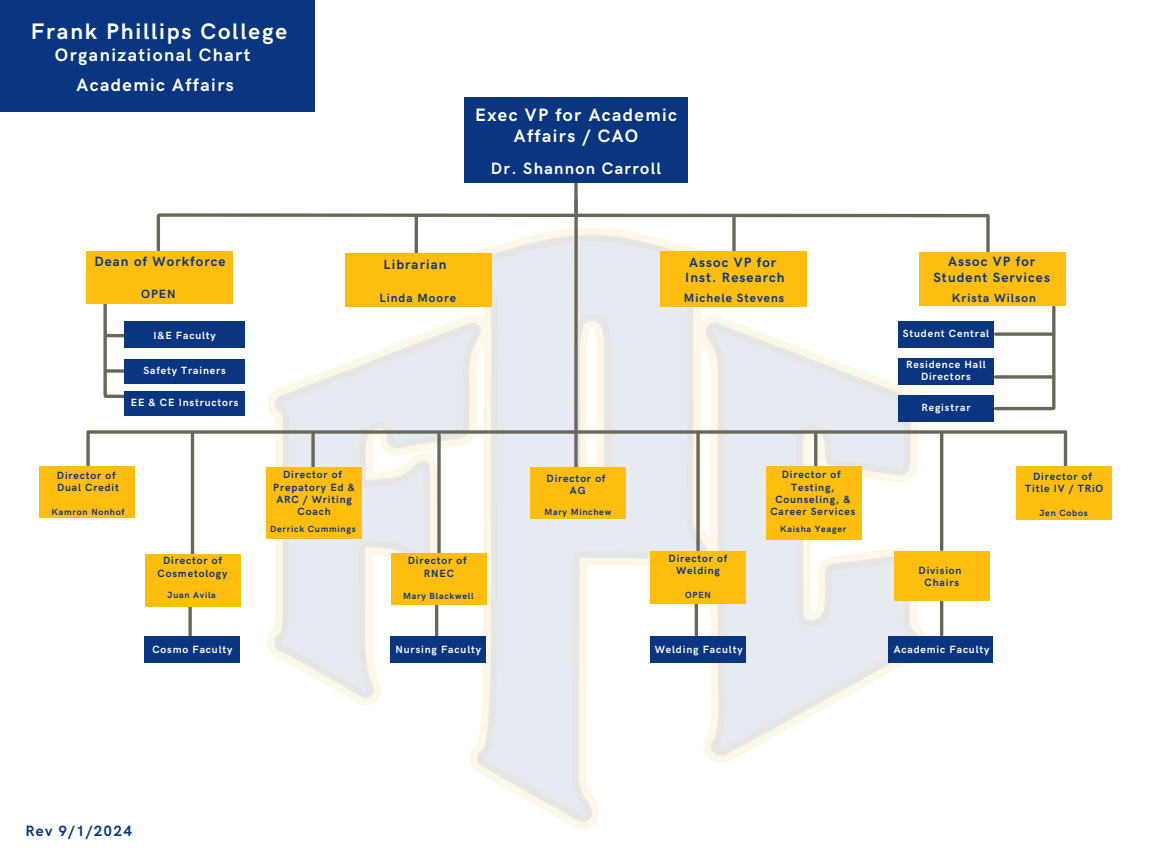
<style>
.page{position:relative;width:1152px;height:864px;background:#fff}
.page>*{position:absolute;margin:0;border:0;box-sizing:border-box;transform-origin:0 0}
.t1{font:700 22.5px "HK Grotesk";letter-spacing:.08em;color:#fff}
.t2{font:700 18px "HK Grotesk";letter-spacing:.08em;color:#fff}
.t3{font:700 18px/21.3px "HK Grotesk Pro";letter-spacing:.08em;color:#fff;text-align:center}
.t4{font:700 16.5px "HK Grotesk Pro";letter-spacing:.08em;color:#fff}
.t5{font:700 15px "HK Grotesk Pro";letter-spacing:.08em;color:#093581}
.t6{font:700 13.5px/15.8px "HK Grotesk Pro";letter-spacing:.08em;color:#093581;text-align:center}
.t7{font:700 12px "HK Grotesk Pro";letter-spacing:.08em;color:#093581}
.t8{font:700 10.5px/12.3px "HK Grotesk Pro";letter-spacing:.08em;color:#093581;text-align:center}
.t9{font:700 10.5px/12.3px "HK Grotesk Pro";letter-spacing:.08em;color:#fff;text-align:center}
.t10{font:700 9px "HK Grotesk Pro";letter-spacing:.08em;color:#093581}
</style>
<div class="page">
<div style="left:0;top:0;width:315px;height:111px;background:#093581"></div>
<img style="left:147px;top:219px;width:857px;height:610px">
<svg style="left:574px;top:219px;width:4px;height:211px"></svg>
<svg style="left:574px;top:183px;width:4px;height:29px"></svg>
<div style="left:464px;top:97px;width:224px;height:86px;background:#093581"></div>
<svg style="left:986px;top:219px;width:4px;height:33px"></svg>
<div style="left:919px;top:252px;width:147px;height:54px;background:#ffbe0e"></div>
<svg style="left:103px;top:394px;width:21px;height:5px"></svg>
<svg style="left:103px;top:304px;width:4px;height:91px"></svg>
<svg style="left:103px;top:332px;width:21px;height:7px"></svg>
<svg style="left:996px;top:332px;width:56px;height:4px"></svg>
<hr style="left:157px;top:216px;width:3px;height:46px;background:#696758">
<hr style="left:415px;top:217px;width:3px;height:46px;background:#696758">
<svg style="left:1052px;top:307px;width:4px;height:101px"></svg>
<div style="left:345px;top:253px;width:146px;height:53px;background:#ffbe0e"></div>
<div style="left:86px;top:251px;width:147px;height:53px;background:#ffbe0e"></div>
<svg style="left:732px;top:219px;width:4px;height:32px"></svg>
<div style="left:661px;top:251px;width:146px;height:55px;background:#ffbe0e"></div>
<hr style="left:435px;top:603px;width:3px;height:36px;background:#696758">
<svg style="left:437px;top:435px;width:4px;height:118px"></svg>
<div style="left:391px;top:553px;width:96px;height:52px;background:#ffbe0e"></div>
<hr style="left:191px;top:434px;width:3px;height:120px;background:#696758">
<svg style="left:86px;top:434px;width:4px;height:32px"></svg>
<div style="left:39px;top:466px;width:96px;height:52px;background:#ffbe0e"></div>
<svg style="left:696px;top:434px;width:4px;height:117px"></svg>
<hr style="left:814px;top:434px;width:3px;height:36px;background:#696758">
<div style="left:766px;top:466px;width:96px;height:73px;background:#ffbe0e"></div>
<svg style="left:311px;top:434px;width:4px;height:33px"></svg>
<div style="left:266px;top:467px;width:96px;height:72px;background:#ffbe0e"></div>
<hr style="left:1064px;top:432px;width:3px;height:36px;background:#696758">
<div style="left:1016px;top:466px;width:96px;height:54px;background:#ffbe0e"></div>
<hr style="left:940px;top:599px;width:3px;height:36px;background:#696758">
<div style="left:894px;top:551px;width:96px;height:50px;background:#ffbe0e"></div>
<div style="left:898px;top:321px;width:96px;height:26px;background:#093581"></div>
<svg style="left:103px;top:368px;width:21px;height:7px"></svg>
<div style="left:124px;top:359px;width:121px;height:24px;background:#093581"></div>
<svg style="left:188px;top:606px;width:4px;height:30px"></svg>
<div style="left:145px;top:554px;width:95px;height:52px;background:#ffbe0e"></div>
<div style="left:145px;top:636px;width:95px;height:27px;background:#093581"></div>
<hr style="left:695px;top:599px;width:3px;height:36px;background:#696758">
<hr style="left:940px;top:434px;width:3px;height:116px;background:#696758">
<div style="left:650px;top:551px;width:96px;height:53px;background:#ffbe0e"></div>
<div style="left:650px;top:636px;width:96px;height:27px;background:#093581"></div>
<div style="left:390px;top:636px;width:96px;height:27px;background:#093581"></div>
<div style="left:898px;top:358px;width:96px;height:26px;background:#093581"></div>
<div style="left:124px;top:321px;width:121px;height:26px;background:#093581"></div>
<svg style="left:156px;top:212px;width:834px;height:7px"></svg>
<svg style="left:88px;top:430px;width:977px;height:4px;background:#7d7c6f"></svg>
<svg style="left:996px;top:375px;width:56px;height:4px"></svg>
<svg style="left:574px;top:432px;width:4px;height:35px"></svg>
<div style="left:530px;top:467px;width:96px;height:52px;background:#ffbe0e"></div>
<div style="left:888px;top:636px;width:104px;height:27px;background:#093581"></div>
<div style="left:124px;top:392px;width:121px;height:24px;background:#093581"></div>
<div style="left:898px;top:396px;width:96px;height:26px;background:#093581"></div>
<hr style="left:996px;top:407px;width:56px;height:3px;background:#696758">
<h2 class="t1" style="left:31px;top:19px;width:258px">Frank Phillips College</h2>
<h2 class="t2" style="left:55px;top:45px;width:197px">Organizational Chart</h2>
<h6 class="t2" style="left:77px;top:75px;width:159px">Academic Affairs</h6>
<h2 class="t3" style="left:475px;top:104px;width:204px">Exec VP for Academic<br>Affairs / CAO</h2>
<p class="t4" style="left:491px;top:160px;width:172px">Dr. Shannon Carroll</p>
<h3 class="t6" style="left:94px;top:254px;width:133px">Dean of Workforce</h3>
<h3 class="t6" style="left:685px;top:255px;width:101px;text-align:left">Assoc VP for<br>Inst. Research</h3>
<h2 class="t6" style="left:384px;top:257px;width:64px">Librarian</h2>
<p class="t6" style="left:933px;top:254px;width:118px">Assoc VP for<br>Student Services</p>
<h6 class="t7" style="left:141px;top:287px;width:36px">OPEN</h6>
<h6 class="t7" style="left:380px;top:291px;width:78px">Linda Moore</h6>
<h6 class="t7" style="left:684px;top:291px;width:102px">Michele Stevens</h6>
<p class="t7" style="left:952px;top:291px;width:85px">Krista Wilson</p>
<h6 class="t9" style="left:153px;top:330px;width:64px">I&amp;E Faculty</h6>
<h6 class="t9" style="left:144px;top:364px;width:84px">Safety Trainers</h6>
<p class="t9" style="left:131px;top:397px;width:109px">EE &amp; CE Instructors</p>
<p class="t9" style="left:903px;top:327px;width:88px">Student Central</p>
<h1 class="t9" style="left:906px;top:358px;width:81px">Residence Hall<br>Directors</h1>
<h6 class="t9" style="left:921px;top:402px;width:51px">Registrar</h6>
<h5 class="t8" style="left:57px;top:469px;width:64px;text-align:left">Director of<br>Dual Credit</h5>
<h6 class="t8" style="left:770px;top:469px;width:86px">Director of<br>Testing,<br>Counseling, &amp;<br>Career Services</h6>
<h6 class="t8" style="left:273px;top:469px;width:83px">Director of<br>Prepatory Ed &amp;<br>ARC / Writing<br>Coach</h6>
<h6 class="t8" style="left:1025px;top:471px;width:80px">Director of<br>Title IV / TRiO</h6>
<h6 class="t8" style="left:547px;top:473px;width:60px">Director of<br>AG</h6>
<h6 class="t10" style="left:544px;top:506px;width:68px">Mary Minchew</h6>
<h4 class="t10" style="left:52px;top:506px;width:74px">Kamron Nonhof</h4>
<h6 class="t10" style="left:1040px;top:508px;width:50px">Jen Cobos</h6>
<h3 class="t10" style="left:270px;top:524px;width:87px">Derrick Cummings</h3>
<h5 class="t10" style="left:780px;top:524px;width:68px">Kaisha Yeager</h5>
<h6 class="t8" style="left:158px;top:555px;width:71px">Director of<br>Cosmetology</h6>
<h5 class="t8" style="left:408px;top:555px;width:60px">Director of<br>RNEC</h5>
<h6 class="t8" style="left:669px;top:553px;width:60px">Director of<br>Welding</h6>
<h6 class="t8" style="left:919px;top:565px;width:44px">Division<br>Chairs</h6>
<h6 class="t10" style="left:168px;top:590px;width:50px">Juan Avila</h6>
<h3 class="t10" style="left:403px;top:591px;width:72px">Mary Blackwell</h3>
<h6 class="t10" style="left:685px;top:590px;width:27px">OPEN</h6>
<p class="t9" style="left:152px;top:644px;width:82px">Cosmo Faculty</p>
<p class="t9" style="left:396px;top:644px;width:87px">Nursing Faculty</p>
<h6 class="t9" style="left:655px;top:644px;width:90px">Welding Faculty</h6>
<p class="t9" style="left:894px;top:644px;width:97px">Academic Faculty</p>
<p class="t5" style="left:26px;top:822px;width:108px">Rev 9/1/2024</p>
</div>
